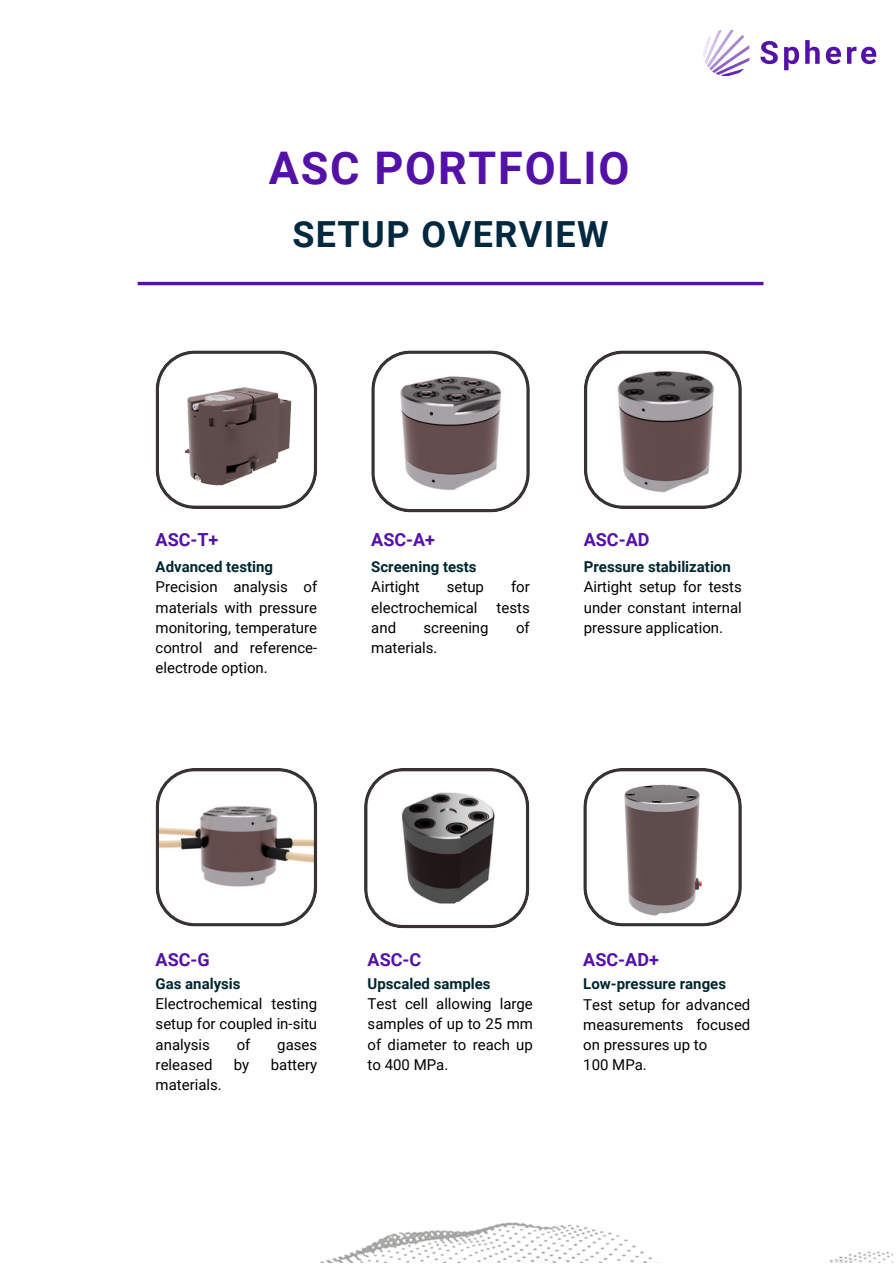
<style>
.page{position:relative;width:896px;height:1264px;background:#fff}
.page>*{position:absolute;margin:0;border:0;box-sizing:border-box;transform-origin:0 0}
.t1{font:700 45px "Roboto";letter-spacing:.04em;color:#5411a7}
.t2{font:700 36px "Roboto";letter-spacing:.04em;color:#00293f}
.t3{font:700 18px "Roboto";color:#5411a7}
.t4{font:15px/20.2px "Roboto";color:#000;text-align:justify}
.t5{font:700 15px "Roboto";color:#002730}
</style>
<div class="page">
<svg style="left:156px;top:350px;width:161px;height:159px"></svg>
<svg style="left:364px;top:768px;width:165px;height:160px"></svg>
<svg style="left:156px;top:768px;width:161px;height:158px"></svg>
<svg style="left:583px;top:768px;width:159px;height:158px"></svg>
<svg style="left:584px;top:350px;width:158px;height:159px"></svg>
<svg style="left:371px;top:350px;width:159px;height:162px"></svg>
<hr style="left:138px;top:282px;width:625px;height:3px;background:#5411a7">
<img style="left:703px;top:30px;width:174px;height:46px">
<img style="left:321px;top:1222px;width:571px;height:40px">
<p class="t1" style="left:269px;top:142px;width:362px">ASC PORTFOLIO</p>
<p class="t2" style="left:292px;top:213px;width:318px">SETUP OVERVIEW</p>
<p class="t3" style="left:156px;top:529px;width:64px">ASC-T+</p>
<h2 class="t5" style="left:156px;top:558px;width:119px">Advanced testing</h2>
<p class="t4" style="left:156px;top:577px;width:163px">Precision analysis of materials with pressure monitoring, temperature control and reference&shy;electrode option.</p>
<p class="t3" style="left:371px;top:529px;width:65px">ASC-A+</p>
<p class="t5" style="left:371px;top:558px;width:107px">Screening tests</p>
<p class="t4" style="left:371px;top:577px;width:50px">Airtight</p>
<p class="t4" style="left:447px;top:577px;width:39px">setup</p>
<p class="t4" style="left:511px;top:577px;width:20px">for</p>
<p class="t4" style="left:371px;top:597px;width:108px">electrochemical</p>
<p class="t4" style="left:496px;top:597px;width:35px">tests</p>
<p class="t4" style="left:371px;top:617px;width:26px">and</p>
<p class="t4" style="left:423px;top:617px;width:67px">screening</p>
<p class="t4" style="left:516px;top:617px;width:15px">of</p>
<p class="t4" style="left:371px;top:637px;width:68px">materials.</p>
<p class="t3" style="left:584px;top:529px;width:67px">ASC-AD</p>
<p class="t5" style="left:584px;top:558px;width:148px">Pressure stabilization</p>
<p class="t4" style="left:584px;top:577px;width:159px">Airtight setup for tests under constant internal pressure application.</p>
<h3 class="t3" style="left:156px;top:949px;width:56px">ASC-G</h3>
<p class="t5" style="left:156px;top:975px;width:86px">Gas analysis</p>
<p class="t4" style="left:156px;top:993px;width:163px">Electrochemical testing setup for coupled in-situ analysis</p>
<p class="t4" style="left:237px;top:1034px;width:15px">of</p>
<p class="t4" style="left:277px;top:1034px;width:41px">gases</p>
<p class="t4" style="left:156px;top:1054px;width:58px">released</p>
<p class="t4" style="left:234px;top:1054px;width:17px">by</p>
<p class="t4" style="left:271px;top:1054px;width:48px">battery</p>
<p class="t4" style="left:156px;top:1074px;width:68px">materials.</p>
<h3 class="t3" style="left:368px;top:949px;width:55px">ASC-C</h3>
<p class="t5" style="left:368px;top:975px;width:124px">Upscaled samples</p>
<p class="t4" style="left:368px;top:993px;width:167px">Test cell allowing large samples of up to 25 mm of diameter to reach up to 400 MPa.</p>
<h3 class="t3" style="left:583px;top:949px;width:77px">ASC-AD+</h3>
<p class="t5" style="left:583px;top:975px;width:144px">Low-pressure ranges</p>
<p class="t4" style="left:583px;top:994px;width:169px">Test setup for advanced measurements focused on pressures up to</p>
<p class="t4" style="left:583px;top:1055px;width:65px">100 MPa.</p>
</div>
